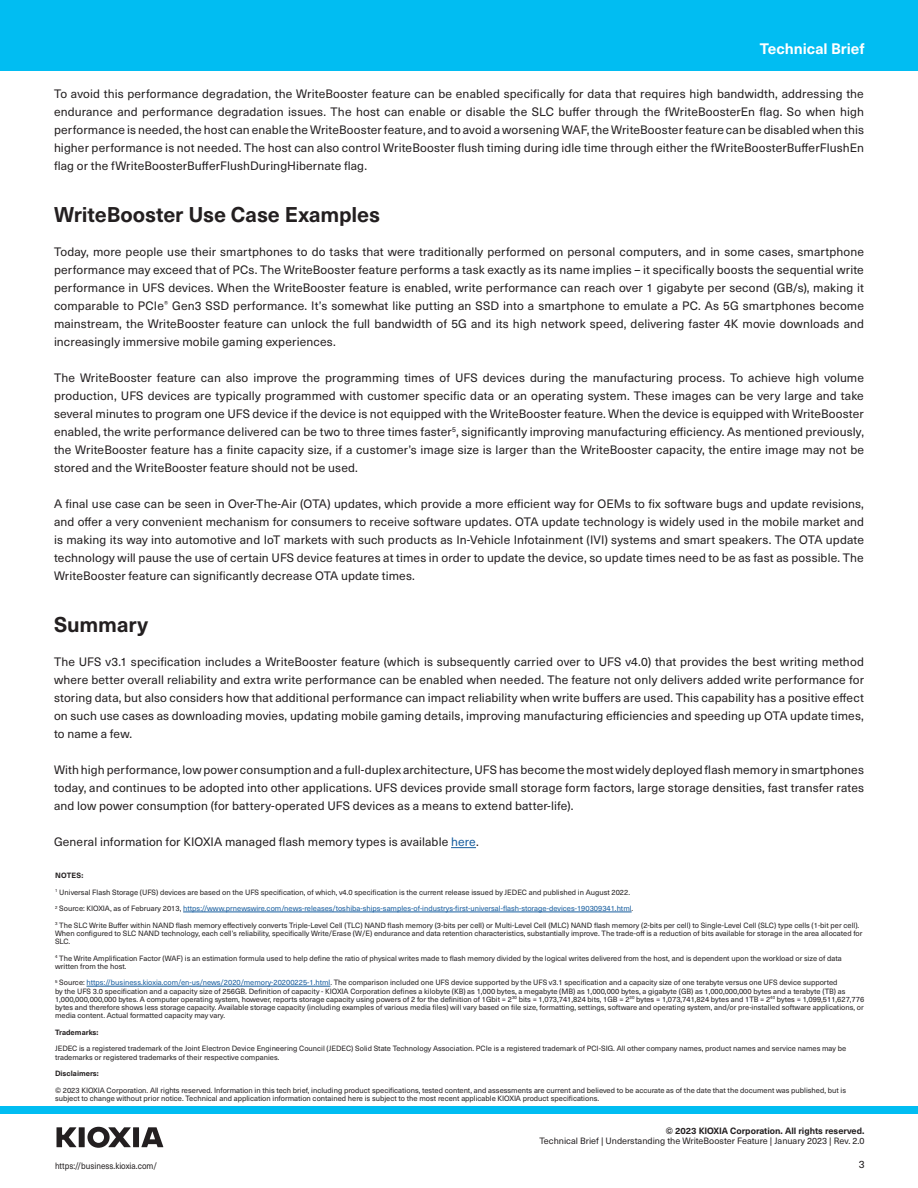
<style>
.page{position:relative;width:918px;height:1188px;background:#fff}
.page>*{position:absolute;margin:0;border:0;box-sizing:border-box;transform-origin:0 0}
.t1{font:700 21px "Neue Haas Unica W1 G";letter-spacing:-.005em;color:#231f20}
.t2{font:700 15px "Neue Haas Unica W1 G";color:#fff}
.t3{font:12px/18px "Neue Haas Unica W1 G";letter-spacing:.01em;color:#231f20;text-align:justify}
.t4{font:10.5px "Neue Haas Unica W1 G";color:#231f20}
.t5{font:9px "Neue Haas Unica W1 G";color:#231f20}
.t6{font:700 9px "Neue Haas Unica W1 G";color:#231f20}
.t7{font:9px "Neue Haas Unica W1 G";color:#231f20;scale:.89 1}
.t8{font:7.5px/8.2px "Neue Haas Unica W1 G";color:#231f20}
.t9{font:7.5px "Neue Haas Unica W1 G";color:#175d9e}
.t10{font:700 7.5px "Neue Haas Unica W1 G";color:#231f20}
.s1{color:#175d9e}
.s2{color:#231f20}
</style>
<div class="page">
<div style="left:0;top:1106px;width:918px;height:8px;background:#01bdf2"></div>
<div style="left:0;top:0;width:918px;height:71px;background:#01bdf2"></div>
<svg style="left:57px;top:1127px;width:106px;height:21px"></svg>
<svg style="left:451px;top:847px;width:25px;height:1px"></svg>
<hr style="left:183px;top:912px;width:449px;height:1px;background:#175d9e">
<hr style="left:87px;top:986px;width:243px;height:1px;background:#175d9e">
<p class="t2" style="left:760px;top:37px;width:106px">Technical Brief</p>
<p class="t3" style="left:54px;top:84px;width:812px">To avoid this performance degradation, the WriteBooster feature can be enabled specifically for data that requires high bandwidth, addressing the endurance and performance degradation issues. The host can enable or disable the SLC buffer through the fWriteBoosterEn flag. So when high performance is needed, the host can enable the WriteBooster feature, and to avoid a worsening WAF, the WriteBooster feature can be disabled when this higher performance is not needed. The host can also control WriteBooster flush timing during idle time through either the fWriteBoosterBufferFlushEn flag or the fWriteBoosterBufferFlushDuringHibernate flag.</p>
<h1 class="t1" style="left:54px;top:198px;width:328px">WriteBooster Use Case Examples</h1>
<p class="t3" style="left:54px;top:242px;width:812px">Today, more people use their smartphones to do tasks that were traditionally performed on personal computers, and in some cases, smartphone performance may exceed that of PCs. The WriteBooster feature performs a task exactly as its name implies – it specifically boosts the sequential write performance in UFS devices. When the WriteBooster feature is enabled, write performance can reach over 1 gigabyte per second (GB/s), making it comparable to PCIe<sup>®</sup> Gen3 SSD performance. It’s somewhat like putting an SSD into a smartphone to emulate a PC. As 5G smartphones become mainstream, the WriteBooster feature can unlock the full bandwidth of 5G and its high network speed, delivering faster 4K movie downloads and increasingly immersive mobile gaming experiences.</p>
<p class="t3" style="left:54px;top:368px;width:812px">The WriteBooster feature can also improve the programming times of UFS devices during the manufacturing process. To achieve high volume production, UFS devices are typically programmed with customer specific data or an operating system. These images can be very large and take several minutes to program one UFS device if the device is not equipped with the WriteBooster feature. When the device is equipped with WriteBooster enabled, the write performance delivered can be two to three times faster<sup>5</sup>, significantly improving manufacturing efficiency. As mentioned previously, the WriteBooster feature has a finite capacity size, if a customer’s image size is larger than the WriteBooster capacity, the entire image may not be stored and the WriteBooster feature should not be used.</p>
<p class="t3" style="left:54px;top:494px;width:812px">A final use case can be seen in Over-The-Air (OTA) updates, which provide a more efficient way for OEMs to fix software bugs and update revisions, and offer a very convenient mechanism for consumers to receive software updates. OTA update technology is widely used in the mobile market and is making its way into automotive and IoT markets with such products as In-Vehicle Infotainment (IVI) systems and smart speakers. The OTA update technology will pause the use of certain UFS device features at times in order to update the device, so update times need to be as fast as possible. The WriteBooster feature can significantly decrease OTA update times.</p>
<h1 class="t1" style="left:54px;top:609px;width:95px">Summary</h1>
<p class="t3" style="left:54px;top:653px;width:812px">The UFS v3.1 specification includes a WriteBooster feature (which is subsequently carried over to UFS v4.0) that provides the best writing method where better overall reliability and extra write performance can be enabled when needed. The feature not only delivers added write performance for storing data, but also considers how that additional performance can impact reliability when write buffers are used. This capability has a positive effect on such use cases as downloading movies, updating mobile gaming details, improving manufacturing efficiencies and speeding up OTA update times, to name a few.</p>
<p class="t3" style="left:54px;top:761px;width:812px">With high performance, low power consumption and a full-duplex architecture, UFS has become the most widely deployed flash memory in smartphones today, and continues to be adopted into other applications. UFS devices provide small storage form factors, large storage densities, fast transfer rates and low power consumption (for battery-operated UFS devices as a means to extend batter-life).</p>
<p class="t3" style="left:54px;top:833px;width:426px">General information for KIOXIA managed flash memory types is available <span class="s1">here</span>.</p>
<p class="t10" style="left:55px;top:870px;width:30px">NOTES:</p>
<p class="t8" style="left:55px;top:887px;width:577px"><sup>1</sup> Universal Flash Storage (UFS) devices are based on the UFS specification, of which, v4.0 specification is the current release issued by JEDEC and published in August 2022.</p>
<p class="t9" style="left:55px;top:903px;width:580px"><sup>2</sup> <span class="s2">Source: KIOXIA, as of February 2013,</span> https://www.prnewswire.com/news-releases/toshiba-ships-samples-of-industrys-first-universal-flash-storage-devices-190309341.html<span class="s2">.</span></p>
<p class="t8" style="left:55px;top:920px;width:809px"><sup>3</sup> The SLC Write Buffer within NAND flash memory effectively converts Triple-Level Cell (TLC) NAND flash memory (3-bits per cell) or Multi-Level Cell (MLC) NAND flash memory (2-bits per cell) to Single-Level Cell (SLC) type cells (1-bit per cell).<br>When configured to SLC NAND technology, each cell’s reliability, specifically Write/Erase (W/E) endurance and data retention characteristics, substantially improve. The trade-off is a reduction of bits available for storage in the area allocated for<br>SLC.</p>
<p class="t8" style="left:55px;top:953px;width:788px"><sup>4</sup> The Write Amplification Factor (WAF) is an estimation formula used to help define the ratio of physical writes made to flash memory divided by the logical writes delivered from the host, and is dependent upon the workload or size of data written from the host.</p>
<p class="t8" style="left:55px;top:978px;width:811px"><sup>5</sup> Source: <span class="s1">https://business.kioxia.com/en-us/news/2020/memory-20200225-1.html</span>. The comparison included one UFS device supported by the UFS v3.1 specification and a capacity size of one terabyte versus one UFS device supported<br>by the UFS 3.0 specification and a capacity size of 256GB. Definition of capacity - KIOXIA Corporation defines a kilobyte (KB) as 1,000 bytes, a megabyte (MB) as 1,000,000 bytes, a gigabyte (GB) as 1,000,000,000 bytes and a terabyte (TB) as 1,000,000,000,000 bytes. A computer operating system, however, reports storage capacity using powers of 2 for the definition of 1Gbit = 2<sup>30</sup> bits = 1,073,741,824 bits, 1GB = 2<sup>30</sup> bytes = 1,073,741,824 bytes and 1TB = 2<sup>40</sup> bytes = 1,099,511,627,776 bytes and therefore shows less storage capacity. Available storage capacity (including examples of various media files) will vary based on file size, formatting, settings, software and operating system, and/or pre-installed software applications, or media content. Actual formatted capacity may vary.</p>
<p class="t10" style="left:55px;top:1027px;width:45px">Trademarks:</p>
<p class="t8" style="left:55px;top:1044px;width:793px">JEDEC is a registered trademark of the Joint Electron Device Engineering Council (JEDEC) Solid State Technology Association. PCIe is a registered trademark of PCI-SIG. All other company names, product names and service names may be trademarks or registered trademarks of their respective companies.</p>
<p class="t10" style="left:55px;top:1068px;width:45px">Disclaimers:</p>
<p class="t8" style="left:55px;top:1085px;width:793px">© 2023 KIOXIA Corporation. All rights reserved. Information in this tech brief, including product specifications, tested content, and assessments are current and believed to be accurate as of the date that the document was published, but is subject to change without prior notice. Technical and application information contained here is subject to the most recent applicable KIOXIA product specifications.</p>
<p class="t6" style="left:666px;top:1124px;width:200px">© 2023 KIOXIA Corporation. All rights reserved.</p>
<p class="t5" style="left:539px;top:1135px;width:327px">Technical Brief | Understanding the WriteBooster Feature | January 2023 | Rev. 2.0</p>
<p class="t7" style="left:55px;top:1159px;width:116px">https://business.kioxia.com/</p>
<p class="t4" style="left:859px;top:1157px;width:7px">3</p>
</div>
